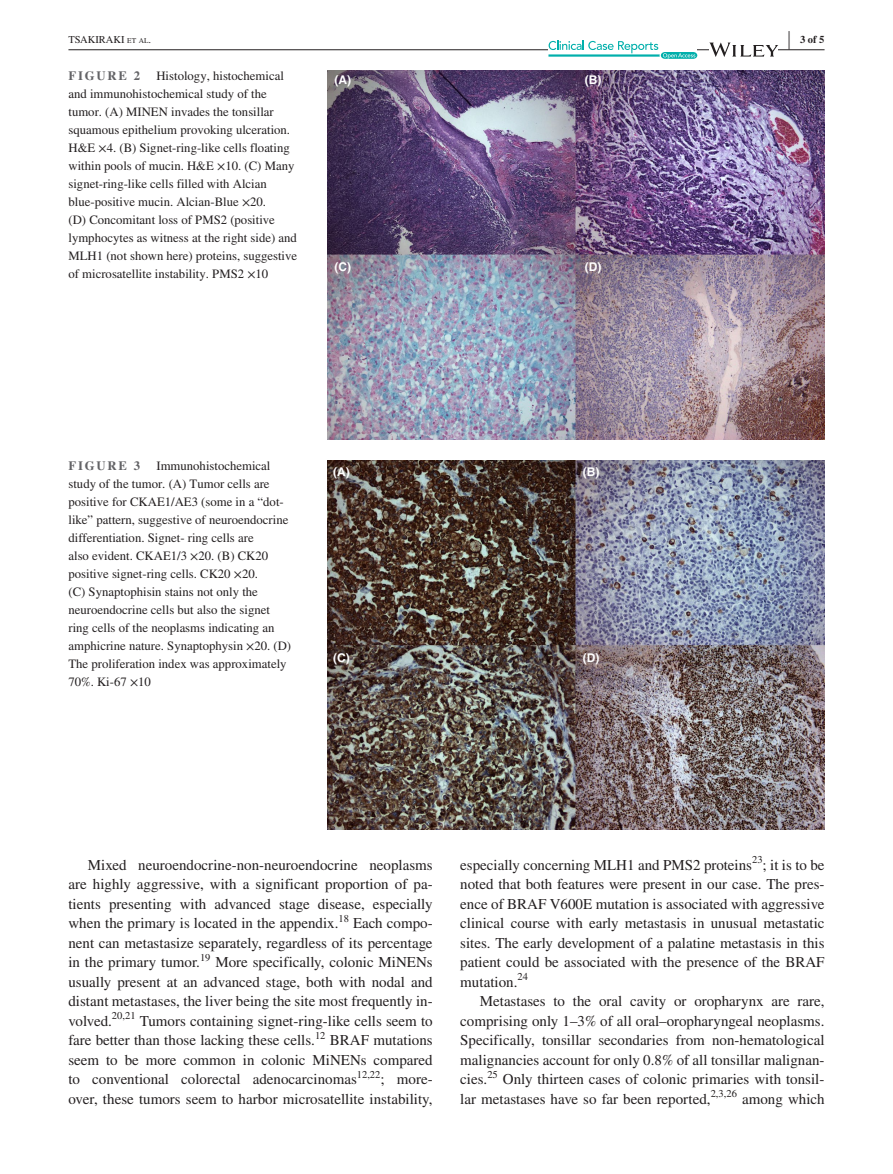
<style>
.page{position:relative;width:893px;height:1174px;background:#fff}
.page>*{position:absolute;margin:0;border:0;box-sizing:border-box;transform-origin:0 0}
.t1{font:700 25.95px "STIX";color:#231f20;scale:.36 1}
.t2{font:15px/19.5px "STIX";color:#231f20;text-align:justify}
.t3{font:12.75px/18px "STIX";color:#231f20}
.t4{font:700 12.75px "STIX";letter-spacing:.14em;color:#636366}
.t5{font:700 12px "Helvetica";color:#fff}
.t6{font:10.5px "STIX";color:#231f20}
.t7{font:10.5px "STIX";color:#231f20}
.t8{font:700 10.5px "STIX";color:#231f20}
.s1{font-size:7.35px}
</style>
<div class="page">
<hr style="left:68px;top:49px;width:756px;height:1px;background:#231f20">
<svg style="left:548px;top:41px;width:149px;height:18px"></svg>
<svg style="left:709px;top:43px;width:69px;height:14px"></svg>
<img style="left:327px;top:70px;width:497px;height:369px">
<img style="left:327px;top:460px;width:497px;height:369px">
<h1 class="t1" style="left:788px;top:24px;width:7px">|</h1>
<p class="t7" style="left:68px;top:32px;width:84px">TSAKIRAKI <span class="s1">et al</span>.</p>
<p class="t8" style="left:800px;top:33px;width:26px">3 of 5</p>
<p class="t4" style="left:68px;top:68px;width:73px">FIGURE 2</p>
<p class="t3" style="left:68px;top:67px;width:230px;text-indent:88px">Histology, histochemical and immunohistochemical study of the tumor. (A) MINEN invades the tonsillar squamous epithelium provoking ulceration.<br>H&amp;E ×4. (B) Signet-ring-like cells floating within pools of mucin. H&amp;E ×10. (C) Many signet-ring-like cells filled with Alcian blue-positive mucin. Alcian-Blue ×20.<br>(D) Concomitant loss of PMS2 (positive lymphocytes as witness at the right side) and MLH1 (not shown here) proteins, suggestive of microsatellite instability. PMS2 ×10</p>
<p class="t5" style="left:335px;top:73px;width:18px">(A)</p>
<p class="t5" style="left:585px;top:73px;width:18px">(B)</p>
<p class="t5" style="left:335px;top:259px;width:18px">(C)</p>
<p class="t5" style="left:585px;top:259px;width:18px">(D)</p>
<p class="t4" style="left:68px;top:458px;width:73px">FIGURE 3</p>
<p class="t3" style="left:68px;top:457px;width:224px;text-indent:88px">Immunohistochemical study of the tumor. (A) Tumor cells are positive for CKAE1/AE3 (some in a “dot&shy;like” pattern, suggestive of neuroendocrine differentiation. Signet- ring cells are<br>also evident. CKAE1/3 ×20. (B) CK20 positive signet-ring cells. CK20 ×20.<br>(C) Synaptophisin stains not only the neuroendocrine cells but also the signet ring cells of the neoplasms indicating an amphicrine nature. Synaptophysin ×20. (D)<br>The proliferation index was approximately 70%. Ki-67 ×10</p>
<p class="t5" style="left:333px;top:464px;width:18px">(A)</p>
<p class="t5" style="left:583px;top:464px;width:18px">(B)</p>
<p class="t5" style="left:333px;top:650px;width:18px">(C)</p>
<p class="t5" style="left:583px;top:650px;width:18px">(D)</p>
<p class="t2" style="left:68px;top:856px;width:366px;text-indent:20px">Mixed neuroendocrine-non-neuroendocrine neoplasms are highly aggressive, with a significant proportion of pa&shy;tients presenting with advanced stage disease, especially when the primary is located in the appendix.</p>
<p class="t6" style="left:338px;top:911px;width:12px">18</p>
<p class="t2" style="left:68px;top:914px;width:366px;text-indent:285px">Each compo&shy;nent can metastasize separately, regardless of its percentage in the primary tumor.</p>
<p class="t6" style="left:200px;top:950px;width:12px">19</p>
<p class="t2" style="left:68px;top:953px;width:366px;text-indent:147px">More specifically, colonic MiNENs usually present at an advanced stage, both with nodal and distant metastases, the liver being the site most frequently in&shy;volved.</p>
<p class="t6" style="left:112px;top:1008px;width:25px">20,21</p>
<p class="t2" style="left:68px;top:1012px;width:366px;text-indent:71px">Tumors containing signet-ring-like cells seem to fare better than those lacking these cells.</p>
<p class="t6" style="left:315px;top:1028px;width:12px">12</p>
<p class="t2" style="left:68px;top:1031px;width:366px;text-indent:261px">BRAF mutations seem to be more common in colonic MiNENs compared to conventional colorectal adenocarcinomas</p>
<p class="t6" style="left:357px;top:1067px;width:25px">12,22</p>
<p class="t2" style="left:68px;top:1070px;width:366px;text-align:right">; more-<br>over, these tumors seem to harbor microsatellite instability,</p>
<p class="t2" style="left:460px;top:856px;width:293px">especially concerning MLH1 and PMS2 proteins</p>
<p class="t6" style="left:752px;top:852px;width:12px">23</p>
<p class="t2" style="left:460px;top:856px;width:366px;text-indent:302px">; it is to be noted that both features were present in our case. The pres&shy;ence of BRAF V600E mutation is associated with aggressive clinical course with early metastasis in unusual metastatic sites. The early development of a palatine metastasis in this patient could be associated with the presence of the BRAF mutation.</p>
<p class="t6" style="left:518px;top:969px;width:12px">24</p>
<p class="t2" style="left:460px;top:992px;width:366px;text-indent:20px">Metastases to the oral cavity or oropharynx are rare, comprising only 1–3% of all oral–oropharyngeal neoplasms.<br>Specifically, tonsillar secondaries from non-hematological malignancies account for only 0.8% of all tonsillar malignan&shy;cies.</p>
<p class="t6" style="left:487px;top:1067px;width:12px">25</p>
<p class="t2" style="left:460px;top:1070px;width:366px;text-indent:43px">Only thirteen cases of colonic primaries with tonsil&shy;lar metastases have so far been reported,</p>
<p class="t6" style="left:711px;top:1086px;width:28px">2,3,26</p>
<p class="t2" style="left:742px;top:1090px;width:84px">among which</p>
</div>
